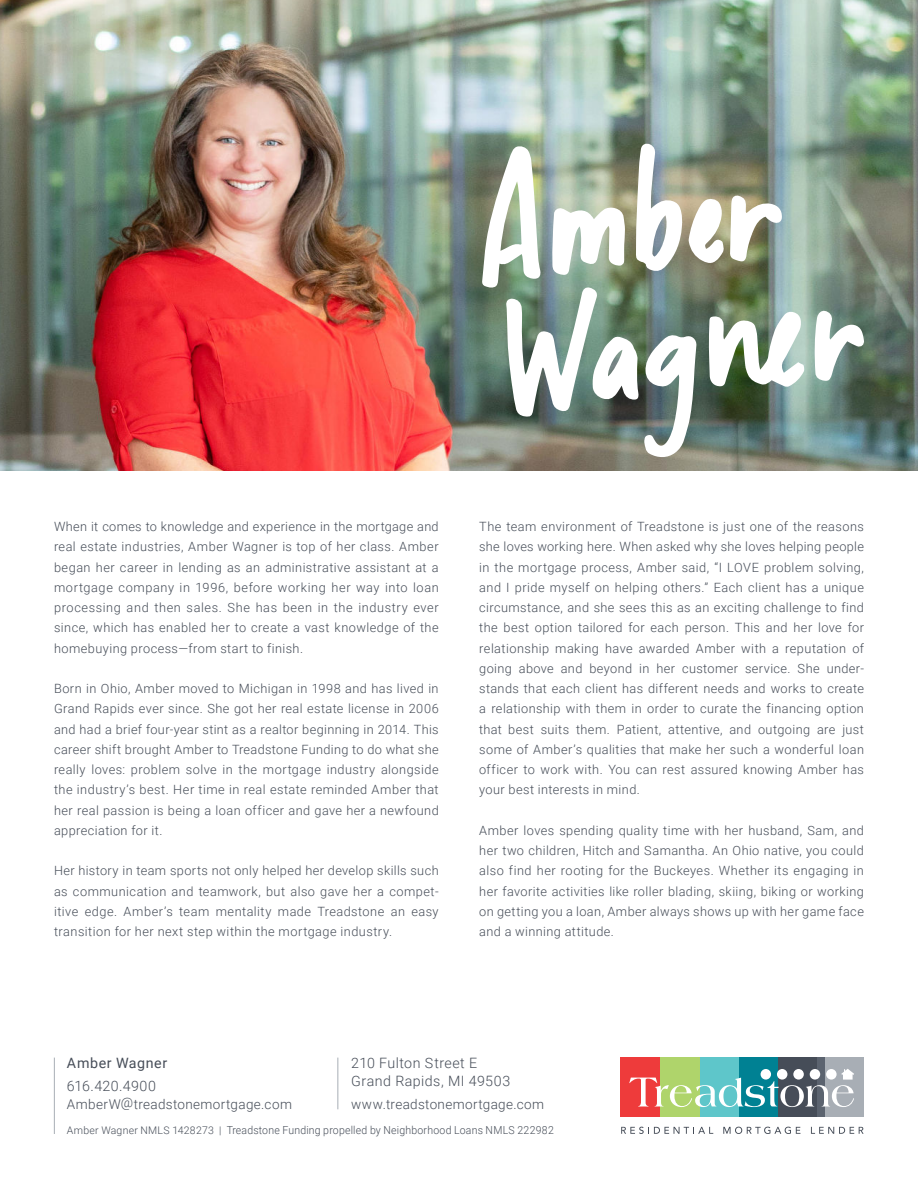
<style>
.page{position:relative;width:918px;height:1188px;background:#fff}
.page>*{position:absolute;margin:0;border:0;box-sizing:border-box;transform-origin:0 0}
.t1{font:300 14.25px/17.7px "Roboto";letter-spacing:.03em;color:#464d58}
.t2{font:14.25px "Roboto";letter-spacing:.04em;color:#464d58}
.t3{font:300 13.5px "Roboto";letter-spacing:.03em;color:#464d58}
.t4{font:300 12.75px/20.2px "Roboto";letter-spacing:.035em;color:#464d58;text-align:justify}
.t5{font:300 10.95px "Roboto";letter-spacing:.02em;color:#464d58;scale:.95 1}
.s1{font-size:10.5px}
</style>
<div class="page">
<div style="left:739px;top:1058px;width:39px;height:59px;background:#008193"></div>
<div style="left:621px;top:1058px;width:39px;height:59px;background:#ee3b3b"></div>
<div style="left:778px;top:1058px;width:39px;height:59px;background:#464d58"></div>
<div style="left:825px;top:1058px;width:39px;height:59px;background:#a8aeb5"></div>
<div style="left:699px;top:1058px;width:40px;height:59px;background:#5ec6ca"></div>
<div style="left:660px;top:1058px;width:39px;height:59px;background:#afd46b"></div>
<div style="left:817px;top:1058px;width:8px;height:59px;background:#5b636f"></div>
<svg style="left:629px;top:1069px;width:225px;height:38px"></svg>
<svg style="left:621px;top:1127px;width:92px;height:7px"></svg>
<svg style="left:723px;top:1127px;width:77px;height:7px"></svg>
<svg style="left:811px;top:1127px;width:53px;height:7px"></svg>
<hr style="left:54px;top:1058px;width:1px;height:76px;background:#a8aeb5">
<hr style="left:337px;top:1058px;width:1px;height:51px;background:#a8aeb5">
<img style="left:0;top:0;width:918px;height:471px">
<svg style="left:814px;top:310px;width:50px;height:71px"></svg>
<img style="left:482px;top:142px;width:323px;height:317px">
<p class="t4" style="left:54px;top:518px;width:386px">When it comes to knowledge and experience in the mortgage and real estate industries, Amber Wagner is top of her class. Amber began her career in lending as an administrative assistant at a mortgage company in 1996, before working her way into loan processing and then sales. She has been in the industry ever since, which has enabled her to create a vast knowledge of the homebuying process—from start to finish.</p>
<p class="t4" style="left:54px;top:680px;width:386px">Born in Ohio, Amber moved to Michigan in 1998 and has lived in Grand Rapids ever since. She got her real estate license in 2006 and had a brief four-year stint as a realtor beginning in 2014. This career shift brought Amber to Treadstone Funding to do what she really loves: problem solve in the mortgage industry alongside the industry’s best. Her time in real estate reminded Amber that her real passion is being a loan officer and gave her a newfound appreciation for it.</p>
<p class="t4" style="left:54px;top:862px;width:386px">Her history in team sports not only helped her develop skills such as communication and teamwork, but also gave her a compet&shy;itive edge. Amber’s team mentality made Treadstone an easy transition for her next step within the mortgage industry.</p>
<p class="t4" style="left:479px;top:518px;width:386px">The team environment of Treadstone is just one of the reasons she loves working here. When asked why she loves helping people in the mortgage process, Amber said, “I LOVE problem solving, and I pride myself on helping others.” Each client has a unique circumstance, and she sees this as an exciting challenge to find the best option tailored for each person. This and her love for relationship making have awarded Amber with a reputation of going above and beyond in her customer service. She under&shy;stands that each client has different needs and works to create a relationship with them in order to curate the financing option that best suits them. Patient, attentive, and outgoing are just some of Amber’s qualities that make her such a wonderful loan officer to work with. You can rest assured knowing Amber has your best interests in mind.</p>
<p class="t4" style="left:479px;top:821px;width:386px">Amber loves spending quality time with her husband, Sam, and her two children, Hitch and Samantha. An Ohio native, you could also find her rooting for the Buckeyes. Whether its engaging in her favorite activities like roller blading, skiing, biking or working on getting you a loan, Amber always shows up with her game face and a winning attitude.</p>
<p class="t2" style="left:67px;top:1058px;width:102px">Amber Wagner</p>
<p class="t1" style="left:67px;top:1079px;width:91px">616.420.4900</p>
<p class="t3" style="left:67px;top:1099px;width:227px">AmberW@treadstonemortgage.com</p>
<p class="t5" style="left:67px;top:1126px;width:514px"><span class="s1">Amber Wagner NMLS 1428273 |</span> Treadstone Funding propelled by Neighborhood Loans NMLS 222982</p>
<p class="t1" style="left:351px;top:1056px;width:161px">210 Fulton Street E<br>Grand Rapids, MI 49503</p>
<p class="t3" style="left:351px;top:1099px;width:195px">www.treadstonemortgage.com</p>
</div>
